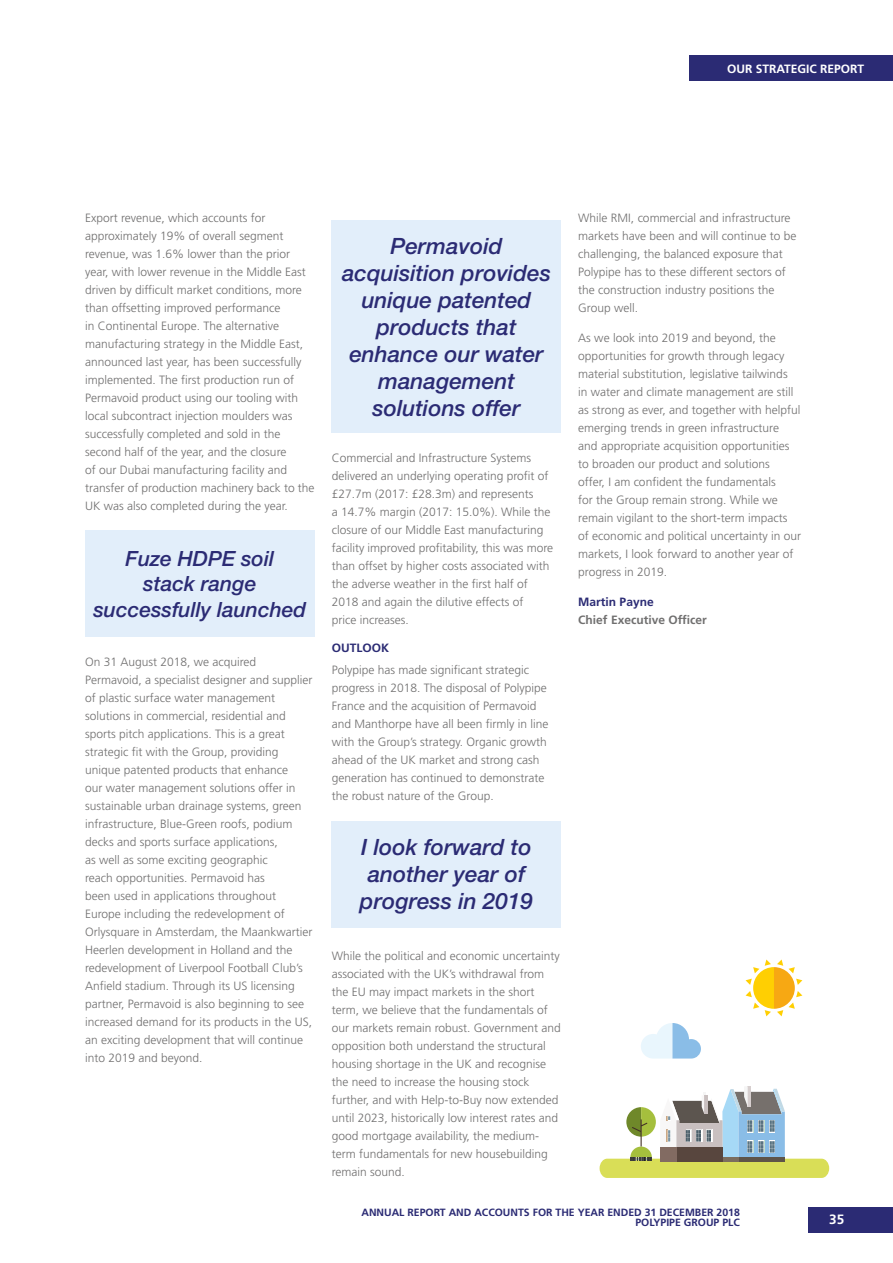
<style>
.page{position:relative;width:893px;height:1263px;background:#fff}
.page>*{position:absolute;margin:0;border:0;box-sizing:border-box;transform-origin:0 0}
.t1{font:italic 500 22.5px/27px "Helvetica Neue LT Std";color:#2b2b74;text-align:center}
.t2{font:italic 500 21px/25.5px "Helvetica Neue LT Std";color:#2b2b74;text-align:center}
.t3{font:700 13.5px "Frutiger LT Std";color:#fff}
.t4{font:300 12px/18px "Frutiger LT Std";color:#706f6f}
.t5{font:700 12px "Frutiger LT Std";color:#706f6f}
.t6{font:700 12px "Frutiger LT Std";color:#2b2b74}
.t7{font:700 12px "Frutiger LT Std";color:#fff}
.t8{font:700 10.5px/10.5px "Frutiger LT Std";color:#2b2b74;text-align:right}
</style>
<div class="page">
<div style="left:85px;top:530px;width:230px;height:107px;background:#e2eefa"></div>
<div style="left:332px;top:221px;width:229px;height:212px;background:#e2eefa"></div>
<div style="left:332px;top:821px;width:229px;height:106px;background:#e2eefa"></div>
<svg style="left:745px;top:959px;width:57px;height:57px"></svg>
<svg style="left:641px;top:1023px;width:60px;height:35px"></svg>
<svg style="left:600px;top:1086px;width:229px;height:92px"></svg>
<div style="left:808px;top:1208px;width:85px;height:25px;background:#2b2b74"></div>
<div style="left:689px;top:55px;width:204px;height:26px;background:#2b2b74"></div>
<p class="t7" style="left:727px;top:61px;width:138px">OUR STRATEGIC REPORT</p>
<p class="t4" style="left:85px;top:209px;width:231px">Export revenue, which accounts for approximately 19% of overall segment revenue, was 1.6% lower than the prior year, with lower revenue in the Middle East driven by difficult market conditions, more than offsetting improved performance<br>in Continental Europe. The alternative manufacturing strategy in the Middle East, announced last year, has been successfully implemented. The first production run of Permavoid product using our tooling with local subcontract injection moulders was successfully completed and sold in the second half of the year, and the closure<br>of our Dubai manufacturing facility and transfer of production machinery back to the UK was also completed during the year.</p>
<h2 class="t2" style="left:93px;top:545px;width:214px">Fuze HDPE soil<br>stack range successfully launched</h2>
<p class="t4" style="left:85px;top:653px;width:229px">On 31 August 2018, we acquired Permavoid, a specialist designer and supplier of plastic surface water management solutions in commercial, residential and sports pitch applications. This is a great strategic fit with the Group, providing unique patented products that enhance<br>our water management solutions offer in sustainable urban drainage systems, green infrastructure, Blue-Green roofs, podium decks and sports surface applications,<br>as well as some exciting geographic<br>reach opportunities. Permavoid has<br>been used in applications throughout Europe including the redevelopment of Orlysquare in Amsterdam, the Maankwartier Heerlen development in Holland and the redevelopment of Liverpool Football Club’s Anfield stadium. Through its US licensing partner, Permavoid is also beginning to see increased demand for its products in the US, an exciting development that will continue into 2019 and beyond.</p>
<h1 class="t1" style="left:342px;top:232px;width:210px">Permavoid acquisition provides unique patented products that enhance our water management solutions offer</h1>
<p class="t4" style="left:332px;top:449px;width:223px">Commercial and Infrastructure Systems delivered an underlying operating profit of £27.7m (2017: £28.3m) and represents<br>a 14.7% margin (2017: 15.0%). While the closure of our Middle East manufacturing facility improved profitability, this was more than offset by higher costs associated with the adverse weather in the first half of 2018 and again the dilutive effects of<br>price increases.</p>
<p class="t6" style="left:332px;top:641px;width:59px">OUTLOOK</p>
<p class="t4" style="left:332px;top:661px;width:218px">Polypipe has made significant strategic progress in 2018. The disposal of Polypipe France and the acquisition of Permavoid and Manthorpe have all been firmly in line with the Group’s strategy. Organic growth ahead of the UK market and strong cash generation has continued to demonstrate the robust nature of the Group.</p>
<h1 class="t1" style="left:360px;top:834px;width:174px">I look forward to another year of progress in 2019</h1>
<p class="t4" style="left:332px;top:947px;width:231px">While the political and economic uncertainty associated with the UK’s withdrawal from the EU may impact markets in the short term, we believe that the fundamentals of our markets remain robust. Government and opposition both understand the structural housing shortage in the UK and recognise the need to increase the housing stock further, and with Help-to-Buy now extended until 2023, historically low interest rates and good mortgage availability, the medium&shy;term fundamentals for new housebuilding remain sound.</p>
<p class="t4" style="left:578px;top:209px;width:220px">While RMI, commercial and infrastructure markets have been and will continue to be challenging, the balanced exposure that Polypipe has to these different sectors of the construction industry positions the Group well.</p>
<p class="t4" style="left:578px;top:329px;width:224px">As we look into 2019 and beyond, the opportunities for growth through legacy material substitution, legislative tailwinds<br>in water and climate management are still as strong as ever, and together with helpful emerging trends in green infrastructure and appropriate acquisition opportunities to broaden our product and solutions<br>offer, I am confident the fundamentals<br>for the Group remain strong. While we remain vigilant to the short-term impacts of economic and political uncertainty in our markets, I look forward to another year of progress in 2019.</p>
<p class="t6" style="left:578px;top:595px;width:77px">Martin Payne</p>
<p class="t5" style="left:578px;top:613px;width:130px">Chief Executive Officer</p>
<p class="t8" style="left:361px;top:1207px;width:380px">ANNUAL REPORT AND ACCOUNTS FOR THE YEAR ENDED 31 DECEMBER 2018<br>POLYPIPE GROUP PLC</p>
<p class="t3" style="left:829px;top:1211px;width:17px">35</p>
</div>
